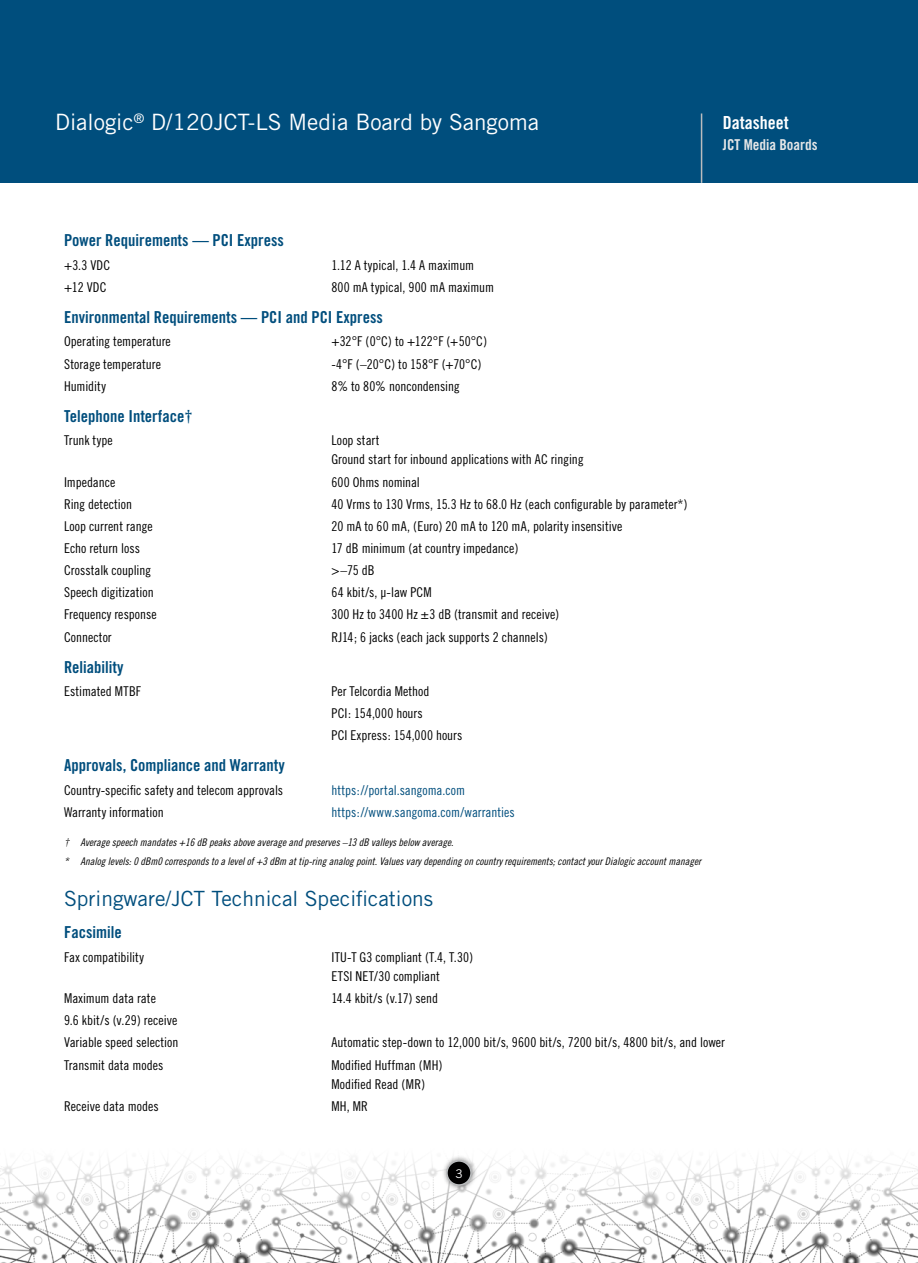
<style>
.page{position:relative;width:918px;height:1263px;background:#fff}
.page>*{position:absolute;margin:0;border:0;box-sizing:border-box;transform-origin:0 0}
.t1{font:22.5px "Trade Gothic";color:#fff}
.t2{font:21px "Trade Gothic";color:#004e7d}
.t3{font:18px "Trade Gothic Bold Cond Twenty";color:#fff}
.t4{font:16.5px "Trade Gothic Bold Cond Twenty";color:#004e7d}
.t5{font:15px "Trade Gothic Bold Cond Twenty";color:#e6e7e8}
.t6{font:13.5px/19.2px "Trade Gothic Cond Eighteen";color:#000}
.t7{font:13.5px "Trade Gothic Cond Eighteen";color:#004e7d}
.t8{font:12px "Trade Gothic";color:#fff}
.t9{font:10.5px/19.2px "Trade Gothic Cond Eighteen Obl";color:#000}
</style>
<div class="page">
<div style="left:0;top:0;width:918px;height:183px;background:#004e7d"></div>
<hr style="left:701px;top:113px;width:1px;height:70px;background:#babcbe">
<img style="left:0;top:1158px;width:918px;height:105px">
<div style="left:441px;top:1154px;width:36px;height:37px;background:#000;opacity:.45"></div>
<div style="left:447px;top:1161px;width:24px;height:24px;background:#000;border-radius:50%"></div>
<div style="left:446px;top:1160px;width:26px;height:26px;border:2px solid #babcbe;border-radius:50%"></div>
<h1 class="t1" style="left:55px;top:109px;width:486px">Dialogic<sup>®</sup> D/120JCT-LS Media Board by Sangoma</h1>
<h3 class="t3" style="left:723px;top:112px;width:67px">Datasheet</h3>
<p class="t5" style="left:723px;top:136px;width:96px">JCT Media Boards</p>
<p class="t4" style="left:64px;top:231px;width:221px">Power Requirements — PCI Express</p>
<p class="t6" style="left:64px;top:255px;width:48px">+3.3 VDC</p>
<p class="t6" style="left:331px;top:255px;width:144px">1.12 A typical, 1.4 A maximum</p>
<p class="t6" style="left:64px;top:277px;width:44px">+12 VDC</p>
<p class="t6" style="left:331px;top:277px;width:164px">800 mA typical, 900 mA maximum</p>
<p class="t4" style="left:64px;top:307px;width:320px">Environmental Requirements — PCI and PCI Express</p>
<p class="t6" style="left:64px;top:332px;width:108px">Operating temperature</p>
<p class="t6" style="left:331px;top:332px;width:157px">+32°F (0°C) to +122°F (+50°C)</p>
<p class="t6" style="left:64px;top:354px;width:98px">Storage temperature</p>
<p class="t6" style="left:331px;top:354px;width:152px">-4°F (–20°C) to 158°F (+70°C)</p>
<p class="t6" style="left:64px;top:376px;width:43px">Humidity</p>
<p class="t6" style="left:331px;top:376px;width:130px">8% to 80% noncondensing</p>
<p class="t4" style="left:64px;top:406px;width:130px">Telephone Interface†</p>
<p class="t6" style="left:64px;top:431px;width:50px">Trunk type</p>
<p class="t6" style="left:331px;top:431px;width:254px">Loop start<br>Ground start for inbound applications with AC ringing</p>
<p class="t6" style="left:64px;top:472px;width:53px">Impedance</p>
<p class="t6" style="left:331px;top:472px;width:90px">600 Ohms nominal</p>
<p class="t6" style="left:64px;top:494px;width:70px">Ring detection</p>
<p class="t6" style="left:331px;top:494px;width:358px">40 Vrms to 130 Vrms, 15.3 Hz to 68.0 Hz (each configurable by parameter*)</p>
<p class="t6" style="left:64px;top:516px;width:90px">Loop current range</p>
<p class="t6" style="left:331px;top:516px;width:292px">20 mA to 60 mA, (Euro) 20 mA to 120 mA, polarity insensitive</p>
<p class="t6" style="left:64px;top:538px;width:78px">Echo return loss</p>
<p class="t6" style="left:331px;top:538px;width:189px">17 dB minimum (at country impedance)</p>
<p class="t6" style="left:64px;top:561px;width:89px">Crosstalk coupling</p>
<p class="t6" style="left:331px;top:561px;width:45px">&gt;–75 dB</p>
<p class="t6" style="left:64px;top:583px;width:91px">Speech digitization</p>
<p class="t6" style="left:331px;top:583px;width:102px">64 kbit/s, µ-law PCM</p>
<p class="t6" style="left:64px;top:605px;width:94px">Frequency response</p>
<p class="t6" style="left:331px;top:605px;width:229px">300 Hz to 3400 Hz ±3 dB (transmit and receive)</p>
<p class="t6" style="left:64px;top:627px;width:49px">Connector</p>
<p class="t6" style="left:331px;top:627px;width:218px">RJ14; 6 jacks (each jack supports 2 channels)</p>
<p class="t4" style="left:64px;top:657px;width:61px">Reliability</p>
<p class="t6" style="left:64px;top:681px;width:79px">Estimated MTBF</p>
<p class="t6" style="left:331px;top:680px;width:132px;line-height:22.2px">Per Telcordia Method<br>PCI: 154,000 hours<br>PCI Express: 154,000 hours</p>
<p class="t4" style="left:64px;top:755px;width:222px">Approvals, Compliance and Warranty</p>
<p class="t6" style="left:64px;top:780px;width:221px">Country-specific safety and telecom approvals</p>
<p class="t7" style="left:331px;top:782px;width:135px">https://portal.sangoma.com</p>
<p class="t6" style="left:64px;top:802px;width:101px">Warranty information</p>
<p class="t7" style="left:331px;top:804px;width:185px">https://www.sangoma.com/warranties</p>
<p class="t9" style="left:64px;top:832px;width:638px">† Average speech mandates +16 dB peaks above average and preserves –13 dB valleys below average.<br>* Analog levels: 0 dBm0 corresponds to a level of +3 dBm at tip-ring analog point. Values vary depending on country requirements; contact your Dialogic account manager</p>
<h2 class="t2" style="left:64px;top:886px;width:371px">Springware/JCT Technical Specifications</h2>
<p class="t4" style="left:64px;top:922px;width:59px">Facsimile</p>
<p class="t6" style="left:64px;top:947px;width:81px">Fax compatibility</p>
<p class="t6" style="left:331px;top:947px;width:143px">ITU-T G3 compliant (T.4, T.30)<br>ETSI NET/30 compliant</p>
<p class="t6" style="left:64px;top:988px;width:93px">Maximum data rate</p>
<p class="t6" style="left:331px;top:988px;width:108px">14.4 kbit/s (v.17) send</p>
<p class="t6" style="left:64px;top:1009px;width:116px;line-height:22.2px">9.6 kbit/s (v.29) receive<br>Variable speed selection</p>
<p class="t6" style="left:331px;top:1033px;width:395px">Automatic step-down to 12,000 bit/s, 9600 bit/s, 7200 bit/s, 4800 bit/s, and lower</p>
<p class="t6" style="left:64px;top:1055px;width:101px">Transmit data modes</p>
<p class="t6" style="left:331px;top:1055px;width:113px">Modified Huffman (MH)<br>Modified Read (MR)</p>
<p class="t6" style="left:64px;top:1096px;width:96px">Receive data modes</p>
<p class="t6" style="left:331px;top:1096px;width:38px">MH, MR</p>
<p class="t8" style="left:455px;top:1166px;width:9px">3</p>
</div>
